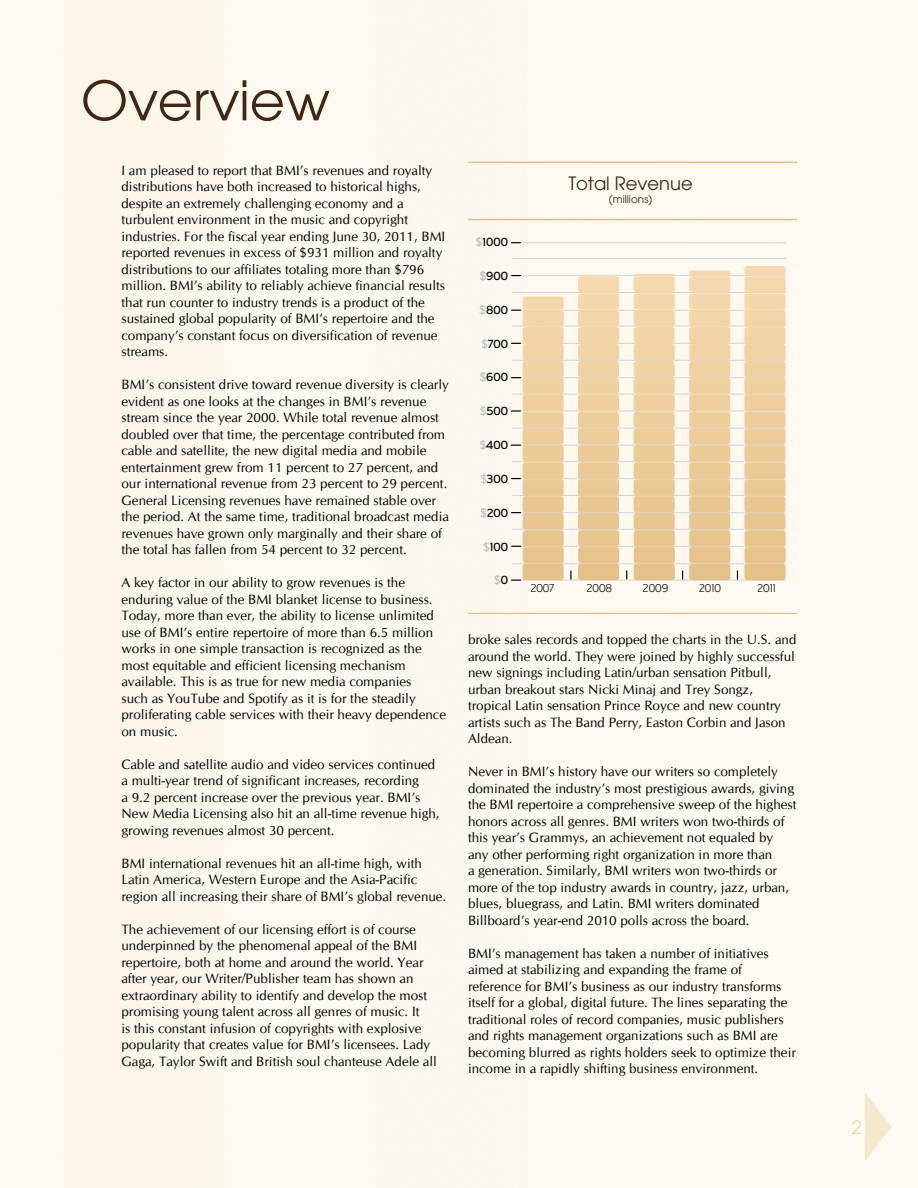
<style>
.page{position:relative;width:918px;height:1188px;background:#fff}
.page>*{position:absolute;margin:0;border:0;box-sizing:border-box;transform-origin:0 0}
.t1{font:54px "Avant Garde";color:#402713}
.t2{font:18px "Avant Garde";color:#3c2415}
.t3{font:18px "Avant Garde";color:#e6d6aa}
.t4{font:13.5px/16.5px "CG Omega";color:#000}
.t5{font:11.25px "Victory Neue";color:#000}
.t6{font:11.25px "Victory Neue";color:#bcbec0}
.t7{font:300 10.8px "Victory Neue";color:#000}
.t8{font:10.5px "Avant Garde";color:#3c2415}
.s1{color:#bcbec0}
.s2{color:#000}
</style>
<div class="page">
<svg style="left:865px;top:1093px;width:27px;height:68px"></svg>
<hr style="left:521px;top:242px;width:265px;height:1px;background:#d1d3d4">
<hr style="left:521px;top:275px;width:265px;height:1px;background:#d1d3d4">
<hr style="left:521px;top:310px;width:265px;height:1px;background:#d1d3d4">
<hr style="left:521px;top:343px;width:265px;height:1px;background:#d1d3d4">
<hr style="left:521px;top:377px;width:265px;height:1px;background:#d1d3d4">
<hr style="left:521px;top:411px;width:265px;height:1px;background:#d1d3d4">
<hr style="left:521px;top:445px;width:265px;height:1px;background:#d1d3d4">
<hr style="left:521px;top:478px;width:265px;height:1px;background:#d1d3d4">
<hr style="left:521px;top:512px;width:265px;height:1px;background:#d1d3d4">
<hr style="left:521px;top:546px;width:265px;height:1px;background:#d1d3d4">
<hr style="left:512px;top:258px;width:274px;height:1px;background:#d1d3d4">
<hr style="left:512px;top:292px;width:274px;height:1px;background:#d1d3d4">
<hr style="left:512px;top:326px;width:274px;height:1px;background:#d1d3d4">
<hr style="left:512px;top:360px;width:274px;height:1px;background:#d1d3d4">
<hr style="left:512px;top:394px;width:274px;height:1px;background:#d1d3d4">
<hr style="left:512px;top:428px;width:274px;height:1px;background:#d1d3d4">
<hr style="left:512px;top:461px;width:274px;height:1px;background:#d1d3d4">
<hr style="left:512px;top:495px;width:274px;height:1px;background:#d1d3d4">
<hr style="left:512px;top:529px;width:274px;height:1px;background:#d1d3d4">
<hr style="left:512px;top:564px;width:274px;height:1px;background:#d1d3d4">
<hr style="left:521px;top:580px;width:265px;height:1px;background:#d1d3d4">
<svg style="left:689px;top:276px;width:41px;height:304px;background:#ecce9d"></svg>
<div style="left:689px;top:271px;width:41px;height:5px;background:#f5d9ae;border-radius:3px"></div>
<svg style="left:634px;top:274px;width:41px;height:306px;background:#ecce9d"></svg>
<svg style="left:511px;top:296px;width:53px;height:285px;background:#edd4ad"></svg>
<svg style="left:744px;top:266px;width:42px;height:314px;background:#edcfa0"></svg>
<svg style="left:578px;top:275px;width:41px;height:305px;background:#eccd9d"></svg>
<svg style="left:570px;top:571px;width:2px;height:9px"></svg>
<hr style="left:468px;top:162px;width:328px;height:1px;background:#e5c188">
<hr style="left:468px;top:219px;width:328px;height:1px;background:#e5c188">
<hr style="left:468px;top:613px;width:328px;height:1px;background:#e5c188">
<h1 class="t1" style="left:81px;top:68px;width:250px">Overview</h1>
<p class="t4" style="left:121px;top:162px;width:325px">I am pleased to report that BMI’s revenues and royalty distributions have both increased to historical highs, despite an extremely challenging economy and a turbulent environment in the music and copyright industries. For the fiscal year ending June 30, 2011, BMI reported revenues in excess of $931 million and royalty distributions to our affiliates totaling more than $796 million. BMI’s ability to reliably achieve financial results that run counter to industry trends is a product of the sustained global popularity of BMI’s repertoire and the company’s constant focus on diversification of revenue streams.</p>
<p class="t4" style="left:121px;top:376px;width:329px">BMI’s consistent drive toward revenue diversity is clearly evident as one looks at the changes in BMI’s revenue stream since the year 2000. While total revenue almost doubled over that time, the percentage contributed from cable and satellite, the new digital media and mobile entertainment grew from 11 percent to 27 percent, and our international revenue from 23 percent to 29 percent.<br>General Licensing revenues have remained stable over the period. At the same time, traditional broadcast media revenues have grown only marginally and their share of the total has fallen from 54 percent to 32 percent.</p>
<p class="t4" style="left:121px;top:574px;width:326px">A key factor in our ability to grow revenues is the enduring value of the BMI blanket license to business.<br>Today, more than ever, the ability to license unlimited use of BMI’s entire repertoire of more than 6.5 million works in one simple transaction is recognized as the most equitable and efficient licensing mechanism available. This is as true for new media companies<br>such as YouTube and Spotify as it is for the steadily proliferating cable services with their heavy dependence on music.</p>
<p class="t4" style="left:121px;top:756px;width:320px">Cable and satellite audio and video services continued a multi-year trend of significant increases, recording<br>a 9.2 percent increase over the previous year. BMI’s New Media Licensing also hit an all-time revenue high, growing revenues almost 30 percent.</p>
<p class="t4" style="left:121px;top:855px;width:326px">BMI international revenues hit an all-time high, with<br>Latin America, Western Europe and the Asia-Pacific region all increasing their share of BMI’s global revenue.</p>
<p class="t4" style="left:121px;top:921px;width:317px">The achievement of our licensing effort is of course underpinned by the phenomenal appeal of the BMI repertoire, both at home and around the world. Year after year, our Writer/Publisher team has shown an extraordinary ability to identify and develop the most promising young talent across all genres of music. It<br>is this constant infusion of copyrights with explosive popularity that creates value for BMI’s licensees. Lady Gaga, Taylor Swift and British soul chanteuse Adele all</p>
<p class="t5" style="left:476px;top:236px;width:34px"><span class="s1">$</span>1000</p>
<p class="t5" style="left:480px;top:269px;width:30px"><span class="s1">$</span>900</p>
<p class="t5" style="left:480px;top:303px;width:30px"><span class="s1">$</span>800</p>
<p class="t5" style="left:481px;top:337px;width:28px"><span class="s1">$</span>700</p>
<p class="t5" style="left:480px;top:371px;width:30px"><span class="s1">$</span>600</p>
<p class="t5" style="left:480px;top:405px;width:30px"><span class="s1">$</span>500</p>
<p class="t5" style="left:480px;top:438px;width:30px"><span class="s1">$</span>400</p>
<p class="t5" style="left:480px;top:472px;width:29px"><span class="s1">$</span>300</p>
<p class="t5" style="left:480px;top:506px;width:29px"><span class="s1">$</span>200</p>
<p class="t5" style="left:483px;top:540px;width:26px"><span class="s1">$</span>100</p>
<p class="t6" style="left:494px;top:574px;width:15px">$<span class="s2">0</span></p>
<h2 class="t2" style="left:568px;top:173px;width:126px">Total Revenue</h2>
<p class="t8" style="left:609px;top:193px;width:45px">(millions)</p>
<p class="t7" style="left:531px;top:582px;width:25px">2007</p>
<p class="t7" style="left:587px;top:582px;width:27px">2008</p>
<p class="t7" style="left:643px;top:582px;width:27px">2009</p>
<p class="t7" style="left:699px;top:582px;width:23px">2010</p>
<p class="t7" style="left:757px;top:582px;width:20px">2011</p>
<p class="t4" style="left:468px;top:631px;width:330px">broke sales records and topped the charts in the U.S. and around the world. They were joined by highly successful new signings including Latin/urban sensation Pitbull, urban breakout stars Nicki Minaj and Trey Songz, tropical Latin sensation Prince Royce and new country artists such as The Band Perry, Easton Corbin and Jason Aldean.</p>
<p class="t4" style="left:468px;top:763px;width:330px">Never in BMI’s history have our writers so completely dominated the industry’s most prestigious awards, giving the BMI repertoire a comprehensive sweep of the highest honors across all genres. BMI writers won two-thirds of this year’s Grammys, an achievement not equaled by any other performing right organization in more than<br>a generation. Similarly, BMI writers won two-thirds or more of the top industry awards in country, jazz, urban, blues, bluegrass, and Latin. BMI writers dominated Billboard’s year-end 2010 polls across the board.</p>
<p class="t4" style="left:468px;top:945px;width:329px">BMI’s management has taken a number of initiatives aimed at stabilizing and expanding the frame of reference for BMI’s business as our industry transforms itself for a global, digital future. The lines separating the traditional roles of record companies, music publishers and rights management organizations such as BMI are becoming blurred as rights holders seek to optimize their income in a rapidly shifting business environment.</p>
<h2 class="t3" style="left:852px;top:1116px;width:11px">2</h2>
</div>
